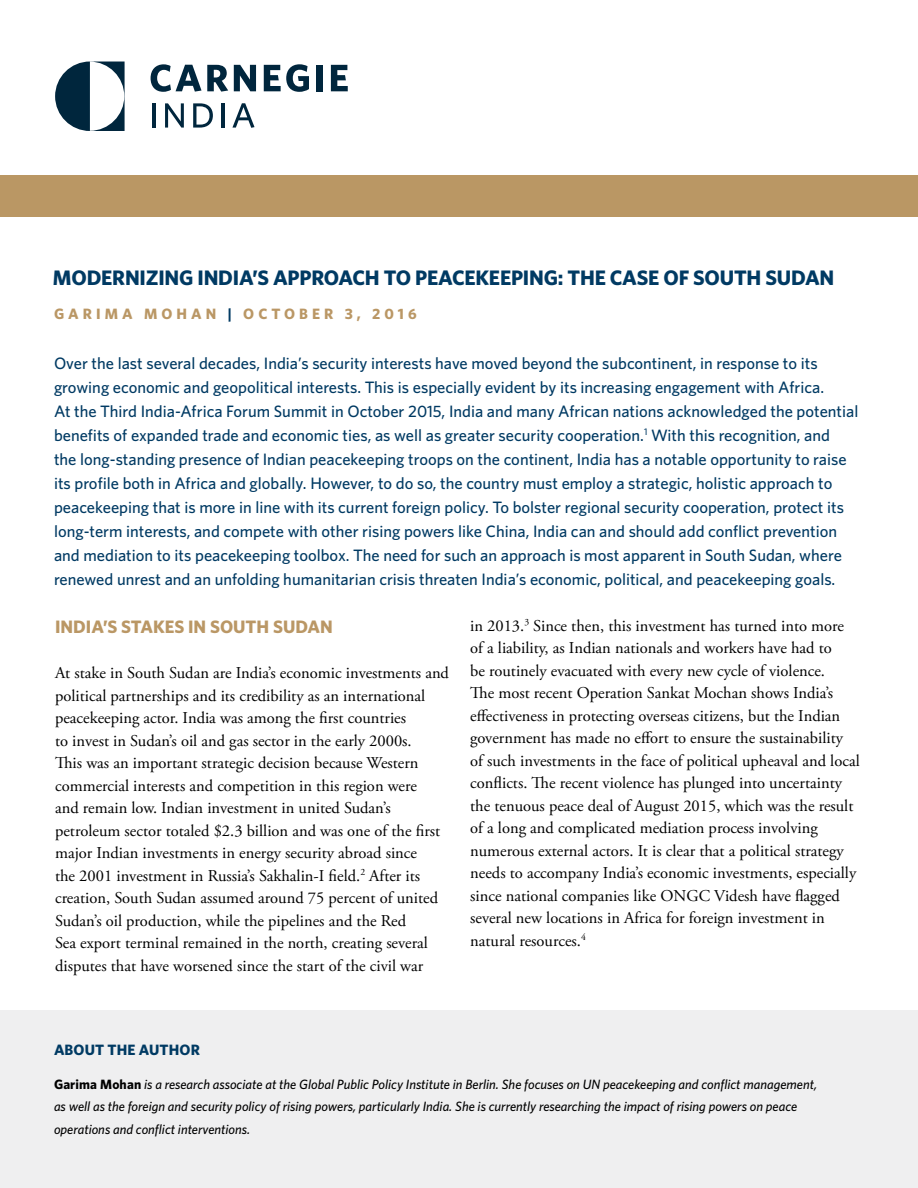
<style>
.page{position:relative;width:918px;height:1188px;background:#fff}
.page>*{position:absolute;margin:0;border:0;box-sizing:border-box;transform-origin:0 0}
.t1{font:700 21px "Whitney";letter-spacing:-.01em;color:#003a63}
.t2{font:700 18px "Whitney";color:#ba9765}
.t3{font:16.5px/22.5px "Adobe Garamond Pro";color:#000}
.t4{font:500 16.5px/24px "Whitney";color:#003a63}
.t5{font:700 15px "Whitney";letter-spacing:.27em;color:#ba9765}
.t6{font:700 15px "Whitney";letter-spacing:.005em;color:#003a63}
.t7{font:italic 500 13.5px/22.5px "Whitney";color:#000}
.s1{color:#003a63}
.s2{font-weight:700;font-style:normal}
</style>
<div class="page">
<div style="left:0;top:176px;width:918px;height:41px;background:#ba9764"></div>
<div style="left:0;top:1011px;width:918px;height:177px;background:#efeff0"></div>
<svg style="left:151px;top:64px;width:77px;height:28px"></svg>
<svg style="left:234px;top:65px;width:22px;height:26px"></svg>
<svg style="left:264px;top:64px;width:45px;height:28px"></svg>
<div style="left:316px;top:65px;width:7px;height:26px;background:#00263d"></div>
<svg style="left:331px;top:65px;width:17px;height:26px"></svg>
<hr style="left:152px;top:103px;width:4px;height:25px;background:#00263d">
<svg style="left:165px;top:103px;width:19px;height:25px"></svg>
<svg style="left:193px;top:103px;width:20px;height:25px"></svg>
<hr style="left:222px;top:103px;width:3px;height:25px;background:#00263d">
<svg style="left:232px;top:103px;width:23px;height:25px"></svg>
<svg style="left:55px;top:62px;width:70px;height:69px"></svg>
<p class="t1" style="left:53px;top:263px;width:783px">MODERNIZING INDIA’S APPROACH TO PEACEKEEPING: THE CASE OF SOUTH SUDAN</p>
<p class="t5" style="left:54px;top:303px;width:364px">GARIMA MOHAN <span class="s1">|</span> OCTOBER 3, 2016</p>
<p class="t4" style="left:54px;top:351px;width:806px">Over the last several decades, India’s security interests have moved beyond the subcontinent, in response to its growing economic and geopolitical interests. This is especially evident by its increasing engagement with Africa.<br>At the Third India-Africa Forum Summit in October 2015, India and many African nations acknowledged the potential benefits of expanded trade and economic ties, as well as greater security cooperation.<sup>1</sup> With this recognition, and<br>the long-standing presence of Indian peacekeeping troops on the continent, India has a notable opportunity to raise its profile both in Africa and globally. However, to do so, the country must employ a strategic, holistic approach to peacekeeping that is more in line with its current foreign policy. To bolster regional security cooperation, protect its long-term interests, and compete with other rising powers like China, India can and should add conflict prevention and mediation to its peacekeeping toolbox. The need for such an approach is most apparent in South Sudan, where renewed unrest and an unfolding humanitarian crisis threaten India’s economic, political, and peacekeeping goals.</p>
<p class="t2" style="left:55px;top:615px;width:279px">INDIA’S STAKES IN SOUTH SUDAN</p>
<p class="t3" style="left:55px;top:662px;width:395px">At stake in South Sudan are India’s economic investments and political partnerships and its credibility as an international peacekeeping actor. India was among the first countries<br>to invest in Sudan’s oil and gas sector in the early 2000s.<br>This was an important strategic decision because Western commercial interests and competition in this region were<br>and remain low. Indian investment in united Sudan’s petroleum sector totaled $2.3 billion and was one of the first major Indian investments in energy security abroad since<br>the 2001 investment in Russia’s Sakhalin-I field.<sup>2</sup> After its creation, South Sudan assumed around 75 percent of united Sudan’s oil production, while the pipelines and the Red<br>Sea export terminal remained in the north, creating several disputes that have worsened since the start of the civil war</p>
<p class="t3" style="left:470px;top:615px;width:391px">in 2013.<sup>3</sup> Since then, this investment has turned into more of a liability, as Indian nationals and workers have had to<br>be routinely evacuated with every new cycle of violence.<br>The most recent Operation Sankat Mochan shows India’s effectiveness in protecting overseas citizens, but the Indian government has made no effort to ensure the sustainability of such investments in the face of political upheaval and local conflicts. The recent violence has plunged into uncertainty the tenuous peace deal of August 2015, which was the result of a long and complicated mediation process involving numerous external actors. It is clear that a political strategy needs to accompany India’s economic investments, especially since national companies like ONGC Videsh have flagged several new locations in Africa for foreign investment in natural resources.<sup>4</sup></p>
<p class="t6" style="left:54px;top:1040px;width:147px">ABOUT THE AUTHOR</p>
<p class="t7" style="left:54px;top:1072px;width:765px"><span class="s2">Garima Mohan</span> is a research associate at the Global Public Policy Institute in Berlin. She focuses on UN peacekeeping and conflict management, as well as the foreign and security policy of rising powers, particularly India. She is currently researching the impact of rising powers on peace operations and conflict interventions.</p>
</div>
